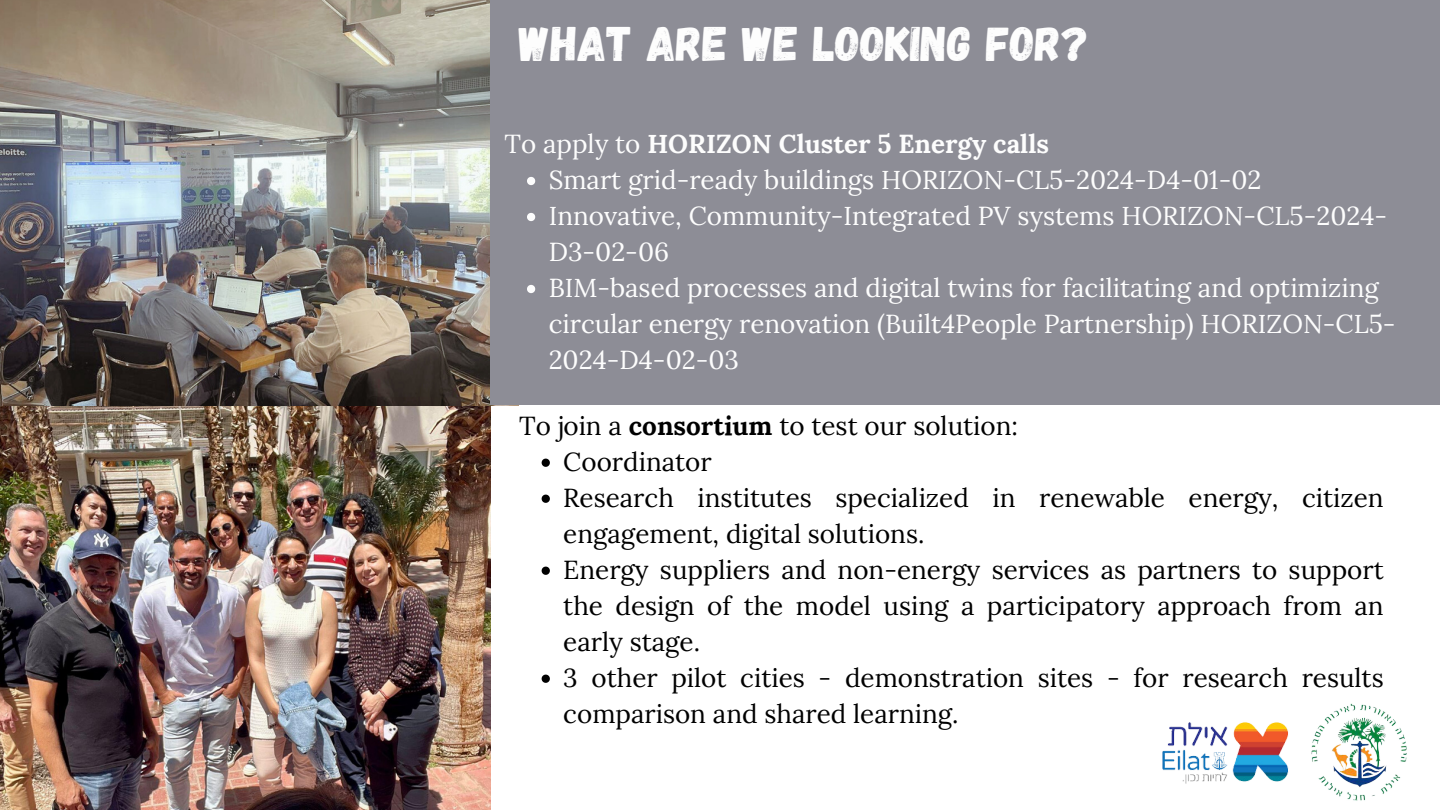
<style>
.page{position:relative;width:1440px;height:810px;background:#fff}
.page>*{position:absolute;margin:0;border:0;box-sizing:border-box;transform-origin:0 0}
.t1{font:48.5px "Gagalin";color:#fdfdfd}
.t2{font:26px/36px "Lora";color:#000}
.t3{font:26px/36px "Lora";color:#fdfdfd}
.s1{font-weight:700}
</style>
<div class="page">
<img style="left:0;top:405px;width:491px;height:405px">
<img style="left:0;top:0;width:491px;height:405px">
<svg style="left:542px;top:459px;width:8px;height:8px"></svg>
<svg style="left:542px;top:495px;width:8px;height:8px"></svg>
<svg style="left:542px;top:567px;width:8px;height:8px"></svg>
<svg style="left:542px;top:675px;width:8px;height:8px"></svg>
<div style="left:491px;top:0;width:949px;height:405px;background:#8d8d96"></div>
<svg style="left:527px;top:177px;width:8px;height:8px"></svg>
<svg style="left:527px;top:213px;width:8px;height:8px"></svg>
<svg style="left:527px;top:285px;width:8px;height:8px"></svg>
<img style="left:1162px;top:722px;width:127px;height:62px">
<img style="left:1311px;top:703px;width:96px;height:98px">
<h1 class="t1" style="left:519px;top:12px;width:571px">WHAT ARE WE LOOKING FOR?</h1>
<p class="t3" style="left:549px;top:125px;width:848px;text-indent:-44px">To apply to <span class="s1">HORIZON Cluster 5 Energy calls<br></span>Smart grid-ready buildings HORIZON-CL5-2024-D4-01-02<br>Innovative, Community-Integrated PV systems HORIZON-CL5-2024- D3-02-06<br>BIM-based processes and digital twins for facilitating and optimizing circular energy renovation (Built4People Partnership) HORIZON-CL5- 2024-D4-02-03</p>
<p class="t2" style="left:563px;top:407px;width:822px;text-indent:-44px">To join a <span class="s1">consortium</span> to test our solution:<br>Coordinator<br>Research institutes specialized in renewable energy, citizen engagement, digital solutions.<br>Energy suppliers and non-energy services as partners to support the design of the model using a participatory approach from an early stage.<br>3 other pilot cities - demonstration sites - for research results comparison and shared learning.</p>
</div>
